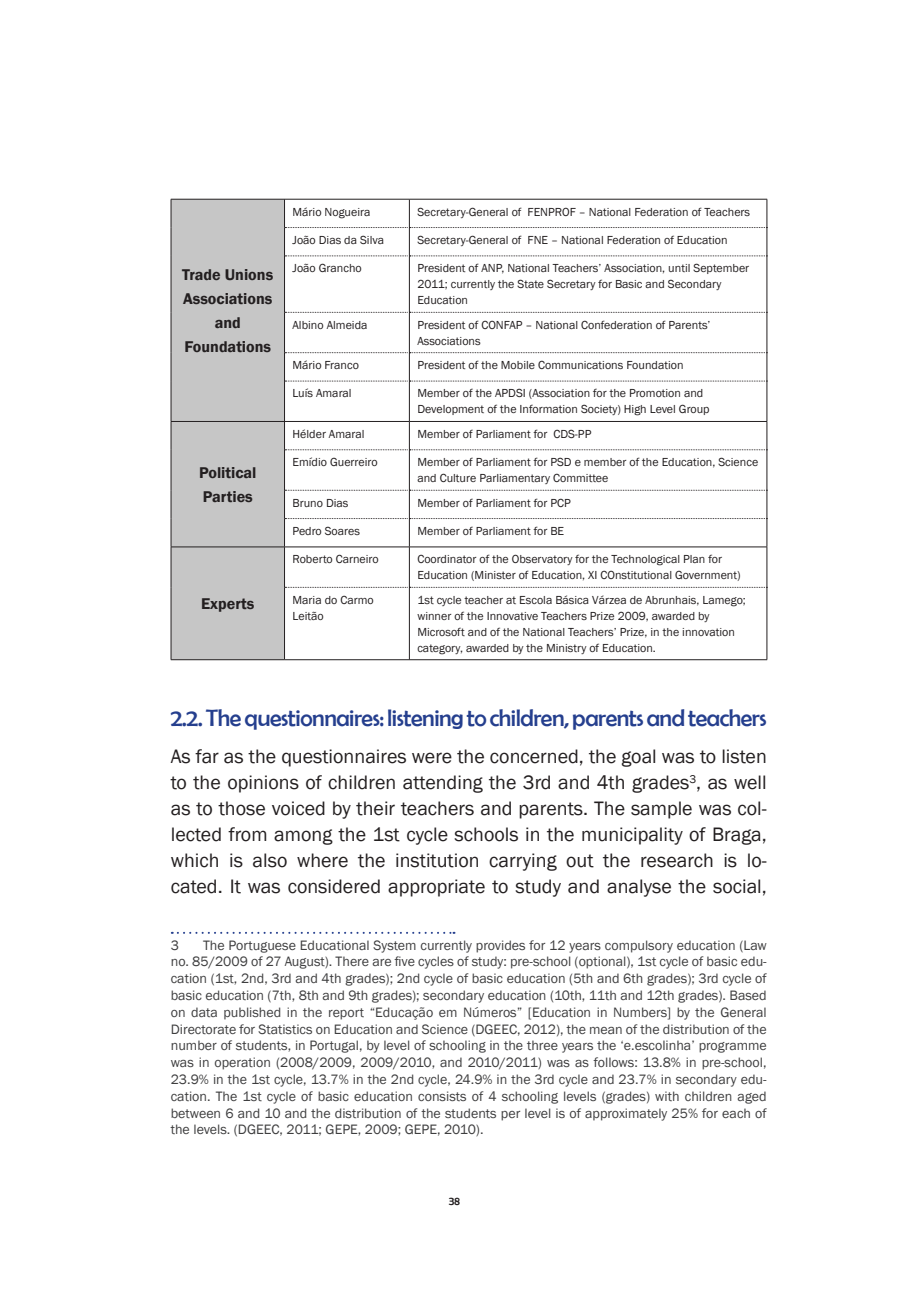
<style>
.page{position:relative;width:908px;height:1304px;background:#fff}
.page>*{position:absolute;margin:0;border:0;box-sizing:border-box;transform-origin:0 0}
.t1{font:24px "Berlin Sans FB";letter-spacing:-.02em;color:#253f8e}
.t2{font:20px/26px "Franklin Gothic";color:#231f20;text-align:justify}
.t3{font:600 16px/24px "Franklin Gothic";color:#231f20;text-align:center}
.t4{font:14px/16.8px "Franklin Gothic";color:#3e3e3f;text-align:justify}
.t5{font:12px/16px "Franklin Gothic";color:#231f20}
.t6{font:12px "Berlin Sans FB";color:#231f20}
</style>
<div class="page">
<div style="left:172px;top:200px;width:112px;height:459px;background:#c6c6c6"></div>
<hr style="left:171px;top:199px;width:238px;height:1px;background:#231f20">
<hr style="left:284px;top:256px;width:1px;height:56px;background:#231f20">
<hr style="left:409px;top:256px;width:1px;height:56px;background:#231f20">
<hr style="left:284px;top:312px;width:1px;height:41px;background:#231f20">
<hr style="left:409px;top:313px;width:1px;height:39px;background:#231f20">
<svg style="left:285px;top:312px;width:480px;height:1px"></svg>
<hr style="left:284px;top:381px;width:1px;height:40px;background:#231f20">
<hr style="left:409px;top:381px;width:1px;height:40px;background:#231f20">
<hr style="left:171px;top:421px;width:238px;height:1px;background:#231f20">
<hr style="left:409px;top:421px;width:357px;height:1px;background:#231f20">
<hr style="left:284px;top:450px;width:1px;height:40px;background:#231f20">
<hr style="left:409px;top:450px;width:1px;height:40px;background:#231f20">
<hr style="left:171px;top:547px;width:113px;height:1px;background:#231f20">
<hr style="left:171px;top:659px;width:113px;height:1px;background:#231f20">
<hr style="left:284px;top:547px;width:125px;height:1px;background:#231f20">
<hr style="left:284px;top:547px;width:1px;height:40px;background:#231f20">
<hr style="left:409px;top:547px;width:357px;height:1px;background:#231f20">
<hr style="left:409px;top:547px;width:1px;height:40px;background:#231f20">
<hr style="left:284px;top:587px;width:1px;height:72px;background:#231f20">
<hr style="left:409px;top:588px;width:1px;height:71px;background:#231f20">
<hr style="left:284px;top:659px;width:482px;height:1px;background:#231f20">
<svg style="left:285px;top:587px;width:480px;height:1px"></svg>
<svg style="left:171px;top:199px;width:1px;height:57px"></svg>
<hr style="left:171px;top:256px;width:1px;height:56px;background:#231f20">
<hr style="left:171px;top:312px;width:1px;height:41px;background:#231f20">
<svg style="left:171px;top:353px;width:1px;height:28px"></svg>
<hr style="left:171px;top:381px;width:1px;height:40px;background:#231f20">
<svg style="left:284px;top:199px;width:483px;height:58px"></svg>
<hr style="left:766px;top:256px;width:1px;height:56px;background:#231f20">
<hr style="left:766px;top:312px;width:1px;height:41px;background:#231f20">
<svg style="left:284px;top:352px;width:483px;height:30px"></svg>
<hr style="left:766px;top:381px;width:1px;height:40px;background:#231f20">
<svg style="left:171px;top:422px;width:1px;height:28px"></svg>
<hr style="left:171px;top:450px;width:1px;height:40px;background:#231f20">
<svg style="left:171px;top:490px;width:1px;height:57px"></svg>
<svg style="left:284px;top:422px;width:483px;height:28px"></svg>
<hr style="left:766px;top:450px;width:1px;height:40px;background:#231f20">
<svg style="left:284px;top:490px;width:483px;height:57px"></svg>
<hr style="left:171px;top:547px;width:1px;height:40px;background:#231f20">
<hr style="left:171px;top:587px;width:1px;height:72px;background:#231f20">
<hr style="left:766px;top:547px;width:1px;height:40px;background:#231f20">
<hr style="left:766px;top:587px;width:1px;height:72px;background:#231f20">
<svg style="left:172px;top:932px;width:282px;height:2px"></svg>
<h3 class="t3" style="left:182px;top:262px;width:92px">Trade Unions<br>Associations and<br>Foundations</h3>
<h3 class="t3" style="left:199px;top:460px;width:59px;text-align:left">Political<br>Parties</h3>
<h3 class="t3" style="left:201px;top:591px;width:55px">Experts</h3>
<p class="t5" style="left:292px;top:203px;width:79px">Mário Nogueira</p>
<p class="t5" style="left:417px;top:203px;width:334px">Secretary-General of FENPROF – National Federation of Teachers</p>
<p class="t5" style="left:292px;top:232px;width:93px">João Dias da Silva</p>
<p class="t5" style="left:417px;top:232px;width:311px">Secretary-General of FNE – National Federation of Education</p>
<p class="t5" style="left:292px;top:260px;width:71px">João Grancho</p>
<p class="t5" style="left:417px;top:260px;width:333px">President of ANP, National Teachers’ Association, until September<br>2011; currently the State Secretary for Basic and Secondary<br>Education</p>
<p class="t5" style="left:292px;top:316px;width:76px">Albino Almeida</p>
<p class="t5" style="left:417px;top:316px;width:294px">President of CONFAP – National Confederation of Parents’<br>Associations</p>
<p class="t5" style="left:292px;top:357px;width:68px">Mário Franco</p>
<p class="t5" style="left:417px;top:357px;width:267px">President of the Mobile Communications Foundation</p>
<p class="t5" style="left:292px;top:385px;width:61px">Luís Amaral</p>
<p class="t5" style="left:417px;top:385px;width:293px">Member of the APDSI (Association for the Promotion and<br>Development of the Information Society) High Level Group</p>
<p class="t5" style="left:292px;top:426px;width:74px">Hélder Amaral</p>
<p class="t5" style="left:417px;top:426px;width:175px">Member of Parliament for CDS-PP</p>
<p class="t5" style="left:292px;top:454px;width:86px">Emídio Guerreiro</p>
<p class="t5" style="left:417px;top:454px;width:342px">Member of Parliament for PSD e member of the Education, Science and Culture Parliamentary Committee</p>
<p class="t5" style="left:292px;top:494px;width:57px">Bruno Dias</p>
<p class="t5" style="left:417px;top:494px;width:155px">Member of Parliament for PCP</p>
<p class="t5" style="left:292px;top:523px;width:69px">Pedro Soares</p>
<p class="t5" style="left:417px;top:523px;width:148px">Member of Parliament for BE</p>
<p class="t5" style="left:292px;top:551px;width:87px">Roberto Carneiro</p>
<p class="t5" style="left:417px;top:551px;width:324px">Coordinator of the Observatory for the Technological Plan for<br>Education (Minister of Education, XI COnstitutional Government)</p>
<p class="t5" style="left:292px;top:591px;width:83px">Maria do Carmo<br>Leitão</p>
<p class="t5" style="left:417px;top:591px;width:330px">1st cycle teacher at Escola Básica Várzea de Abrunhais, Lamego; winner of the Innovative Teachers Prize 2009, awarded by Microsoft and of the National Teachers’ Prize, in the innovation category, awarded by the Ministry of Education.</p>
<h1 class="t1" style="left:171px;top:704px;width:597px">2.2. The questionnaires: listening to children, parents and teachers</h1>
<p class="t2" style="left:171px;top:743px;width:597px">As far as the questionnaires were the concerned, the goal was to listen to the opinions of children attending the 3rd and 4th grades<sup>3</sup>, as well as to those voiced by their teachers and parents. The sample was col&shy;lected from among the 1st cycle schools in the municipality of Braga, which is also where the institution carrying out the research is lo&shy;cated. It was considered appropriate to study and analyse the social,</p>
<p class="t4" style="left:171px;top:936px;width:597px;text-indent:32px">The Portuguese Educational System currently provides for 12 years compulsory education (Law no. 85/2009 of 27 August). There are five cycles of study: pre-school (optional), 1st cycle of basic edu&shy;cation (1st, 2nd, 3rd and 4th grades); 2nd cycle of basic education (5th and 6th grades); 3rd cycle of basic education (7th, 8th and 9th grades); secondary education (10th, 11th and 12th grades). Based on data published in the report “Educação em Números” [Education in Numbers] by the General Directorate for Statistics on Education and Science (DGEEC, 2012), the mean of the distribution of the number of students, in Portugal, by level of schooling in the three years the ‘e.escolinha’ programme was in operation (2008/2009, 2009/2010, and 2010/2011) was as follows: 13.8% in pre-school, 23.9% in the 1st cycle, 13.7% in the 2nd cycle, 24.9% in the 3rd cycle and 23.7% in secondary edu&shy;cation. The 1st cycle of basic education consists of 4 schooling levels (grades) with children aged between 6 and 10 and the distribution of the students per level is of approximately 25% for each of the levels. (DGEEC, 2011; GEPE, 2009; GEPE, 2010).</p>
<p class="t4" style="left:171px;top:936px;width:10px">3</p>
<p class="t6" style="left:448px;top:1194px;width:13px">38</p>
</div>
